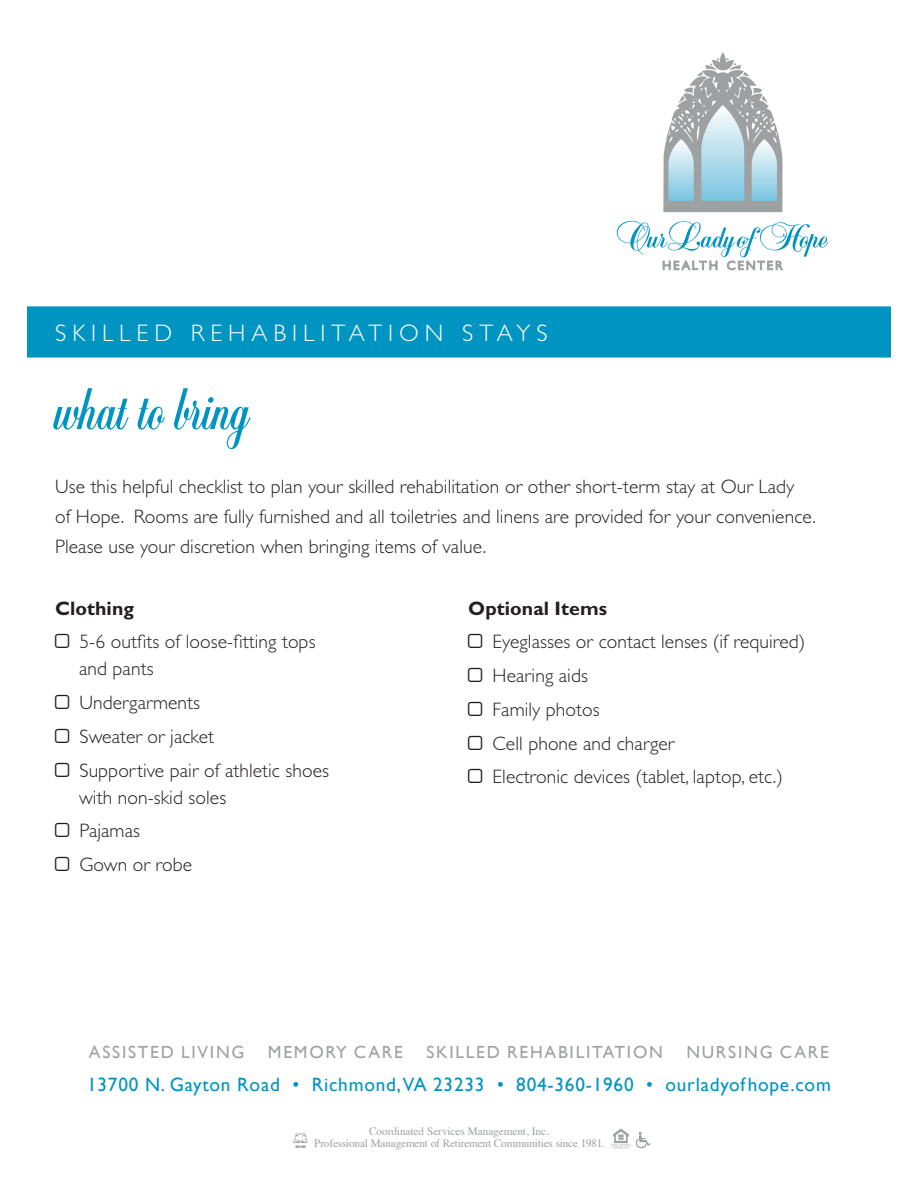
<style>
.page{position:relative;width:918px;height:1188px;background:#fff}
.page>*{position:absolute;margin:0;border:0;box-sizing:border-box;transform-origin:0 0}
.t1{font:90px "Balmoral Let Plain";color:#0094c3}
.t2{font:300 24px "Gill Sans";letter-spacing:.25em;color:#fff}
.t3{font:300 19.5px/29.8px "Gill Sans";letter-spacing:.005em;color:#231f20}
.t4{font:700 19.5px "Gill Sans";letter-spacing:.005em;color:#231f20}
.t5{font:19.35px "Gill Sans";letter-spacing:.04em;color:#0094c3}
.t6{font:17.55px "Gill Sans";letter-spacing:.1em;color:#9fa1a3}
.t7{font:11.25px "Times";letter-spacing:-.015em;color:#9ea1a1}
</style>
<div class="page">
<div style="left:27px;top:306px;width:864px;height:52px;background:#0094c3;border:2px solid #0094c3"></div>
<svg style="left:617px;top:221px;width:211px;height:50px"></svg>
<svg style="left:663px;top:52px;width:119px;height:160px"></svg>
<img style="left:293px;top:1133px;width:14px;height:15px">
<img style="left:611px;top:1129px;width:20px;height:19px">
<img style="left:635px;top:1131px;width:16px;height:17px">
<p class="t2" style="left:55px;top:319px;width:494px">SKILLED REHABILITATION STAYS</p>
<p class="t1" style="left:55px;top:369px;width:196px">what to bring</p>
<p class="t3" style="left:55px;top:472px;width:762px">Use this helpful checklist to plan your skilled rehabilitation or other short-term stay at Our Lady<br>of Hope. Rooms are fully furnished and all toiletries and linens are provided for your convenience.<br>Please use your discretion when bringing items of value.</p>
<p class="t4" style="left:55px;top:597px;width:80px">Clothing</p>
<p class="t3" style="left:79px;top:629px;width:238px;line-height:27px">5-6 outfits of loose-fitting tops and pants</p>
<p class="t3" style="left:79px;top:688px;width:122px">Undergarments</p>
<p class="t3" style="left:79px;top:722px;width:136px">Sweater or jacket</p>
<p class="t3" style="left:79px;top:757px;width:252px;line-height:27px">Supportive pair of athletic shoes with non-skid soles</p>
<p class="t3" style="left:79px;top:816px;width:62px">Pajamas</p>
<p class="t3" style="left:79px;top:850px;width:114px">Gown or robe</p>
<p class="t4" style="left:468px;top:597px;width:140px">Optional Items</p>
<p class="t3" style="left:493px;top:627px;width:314px">Eyeglasses or contact lenses (if required)</p>
<p class="t3" style="left:493px;top:661px;width:97px">Hearing aids</p>
<p class="t3" style="left:493px;top:695px;width:108px">Family photos</p>
<p class="t3" style="left:493px;top:728px;width:183px">Cell phone and charger</p>
<p class="t3" style="left:493px;top:762px;width:292px">Electronic devices (tablet, laptop, etc.)</p>
<p class="t6" style="left:89px;top:1041px;width:157px">ASSISTED LIVING</p>
<p class="t6" style="left:268px;top:1041px;width:137px">MEMORY CARE</p>
<p class="t6" style="left:426px;top:1041px;width:238px">SKILLED REHABILITATION</p>
<p class="t6" style="left:686px;top:1041px;width:144px">NURSING CARE</p>
<p class="t5" style="left:87px;top:1073px;width:745px">13700 N. Gayton Road • Richmond, VA 23233 • 804-360-1960 • ourladyofhope.com</p>
<p class="t7" style="left:369px;top:1121px;width:181px">Coordinated Services Management, Inc.</p>
<p class="t7" style="left:314px;top:1133px;width:291px">Professional Management of Retirement Communities since 1981.</p>
</div>
